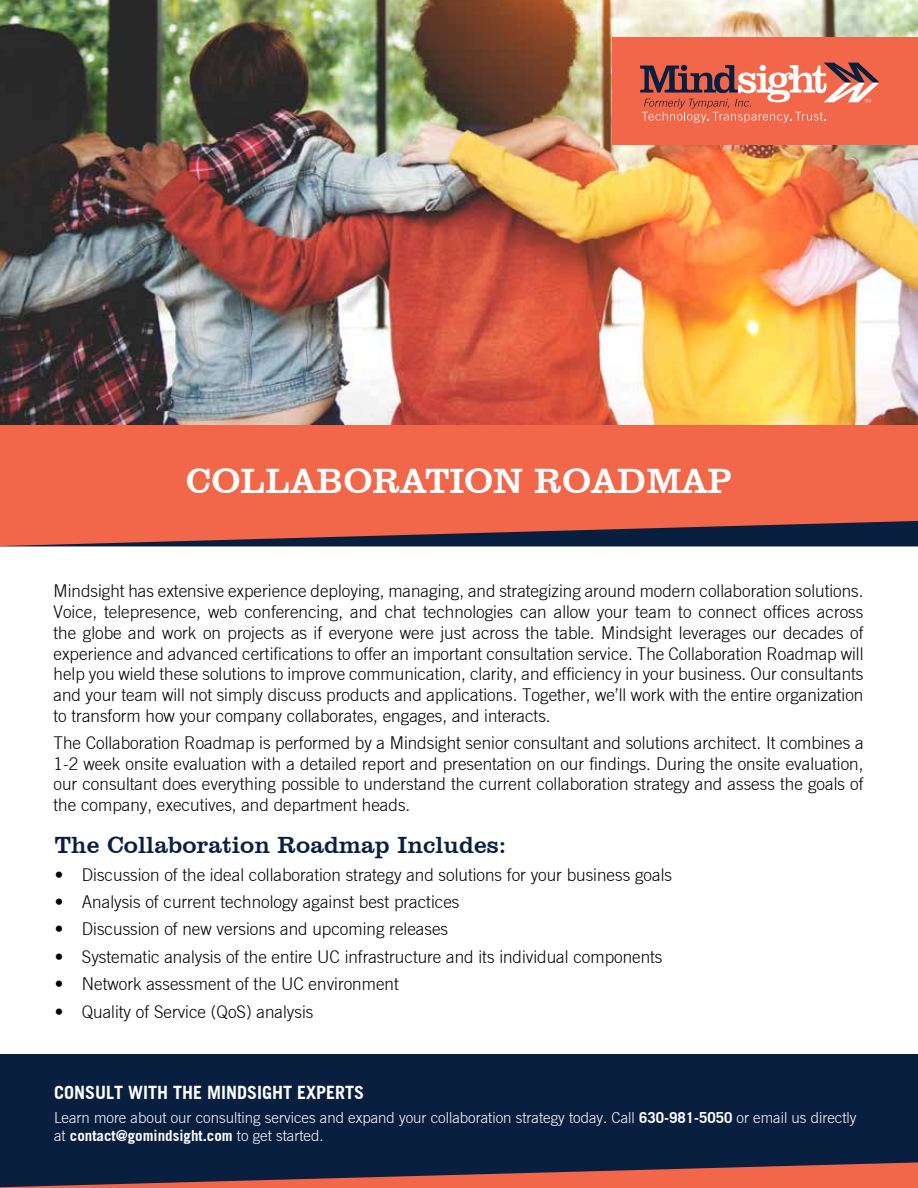
<style>
.page{position:relative;width:918px;height:1188px;background:#fff}
.page>*{position:absolute;margin:0;border:0;box-sizing:border-box;transform-origin:0 0}
.t1{font:36px "Clarendon BT";color:#fff}
.t2{font:24px "Clarendon BT";color:#0a1f40}
.t3{font:700 18px "Trade Gothic";color:#fff}
.t4{font:300 17.25px/20.7px "Trade Gothic";color:#000;text-align:justify}
.t5{font:300 15px/18px "Trade Gothic";color:#fff}
.s1{font-weight:700}
</style>
<div class="page">
<img style="left:0;top:0;width:918px;height:426px">
<div style="left:0;top:426px;width:918px;height:120px;background:#f26649"></div>
<svg style="left:5px;top:521px;width:913px;height:25px"></svg>
<div style="left:0;top:1054px;width:918px;height:134px;background:#091f3f"></div>
<div style="left:612px;top:37px;width:306px;height:108px;background:#f26649"></div>
<svg style="left:640px;top:63px;width:240px;height:60px"></svg>
<svg style="left:0;top:1162px;width:918px;height:26px"></svg>
<h1 class="t1" style="left:186px;top:458px;width:548px">COLLABORATION ROADMAP</h1>
<p class="t4" style="left:54px;top:581px;width:812px">Mindsight has extensive experience deploying, managing, and strategizing around modern collaboration solutions.<br>Voice, telepresence, web conferencing, and chat technologies can allow your team to connect offices across the globe and work on projects as if everyone were just across the table. Mindsight leverages our decades of experience and advanced certifications to offer an important consultation service. The Collaboration Roadmap will help you wield these solutions to improve communication, clarity, and efficiency in your business. Our consultants and your team will not simply discuss products and applications. Together, we’ll work with the entire organization to transform how your company collaborates, engages, and interacts.</p>
<p class="t4" style="left:54px;top:732px;width:812px">The Collaboration Roadmap is performed by a Mindsight senior consultant and solutions architect. It combines a 1-2 week onsite evaluation with a detailed report and presentation on our findings. During the onsite evaluation, our consultant does everything possible to understand the current collaboration strategy and assess the goals of the company, executives, and department heads.</p>
<h2 class="t2" style="left:55px;top:830px;width:453px">The Collaboration Roadmap Includes:</h2>
<p class="t4" style="left:55px;top:864px;width:619px">• Discussion of the ideal collaboration strategy and solutions for your business goals</p>
<p class="t4" style="left:55px;top:891px;width:406px">• Analysis of current technology against best practices</p>
<p class="t4" style="left:55px;top:919px;width:395px">• Discussion of new versions and upcoming releases</p>
<p class="t4" style="left:55px;top:946px;width:609px">• Systematic analysis of the entire UC infrastructure and its individual components</p>
<p class="t4" style="left:55px;top:974px;width:345px">• Network assessment of the UC environment</p>
<p class="t4" style="left:55px;top:1001px;width:260px">• Quality of Service (QoS) analysis</p>
<p class="t3" style="left:54px;top:1081px;width:312px">CONSULT WITH THE MINDSIGHT EXPERTS</p>
<p class="t5" style="left:54px;top:1109px;width:804px">Learn more about our consulting services and expand your collaboration strategy today. Call <span class="s1">630-981-5050</span> or email us directly at <span class="s1">contact@gomindsight.com</span> to get started.</p>
</div>
